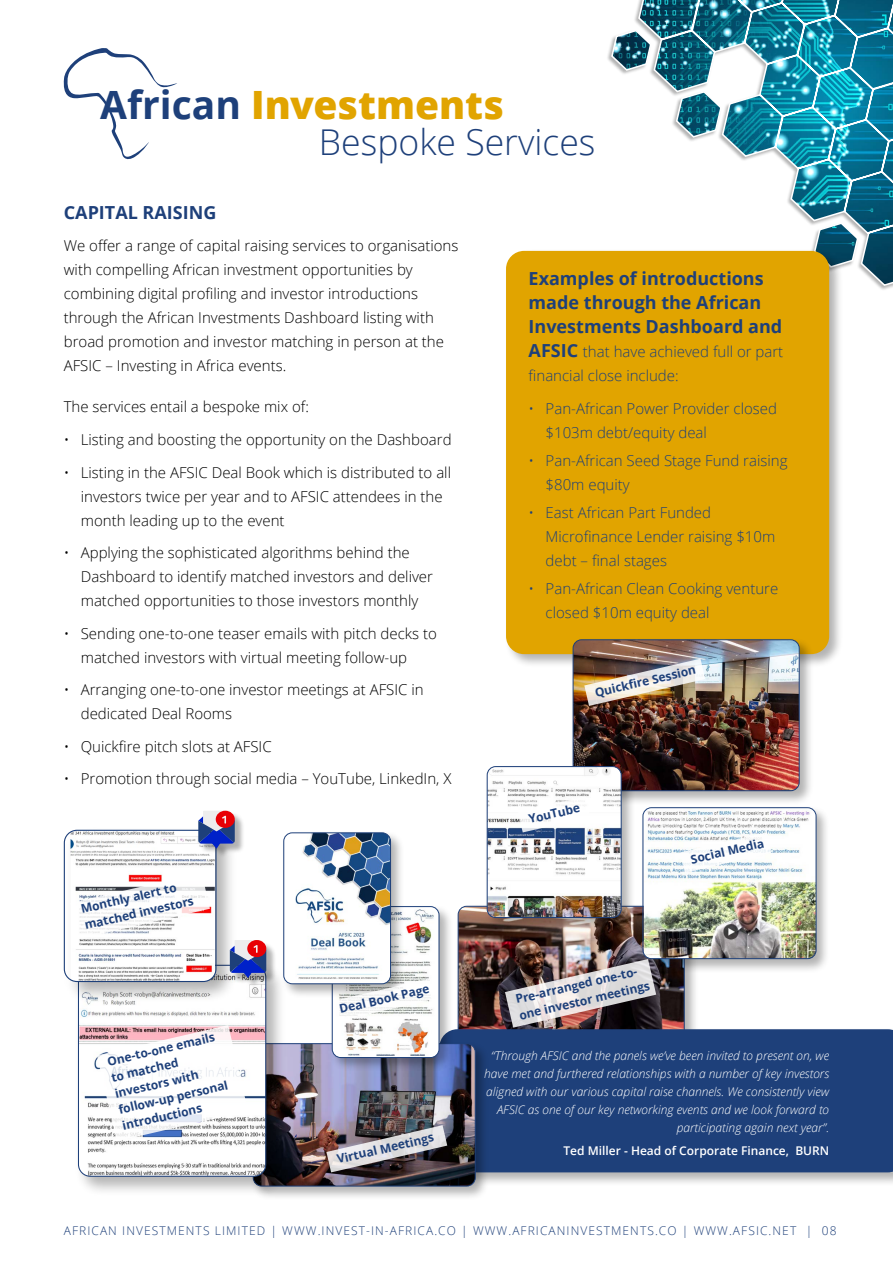
<style>
.page{position:relative;width:893px;height:1263px;background:#fff}
.page>*{position:absolute;margin:0;border:0;box-sizing:border-box;transform-origin:0 0}
.t1{font:800 39px "Open Sans";letter-spacing:-.005em;color:#e1a400}
.t2{font:300 35.55px "Open Sans";color:#1e407a}
.t3{font:700 18px/24px "Open Sans";color:#1e407a}
.t4{font:300 15px/24px "Open Sans";color:#000}
.t5{font:300 15px/24px "Open Sans";color:#1e407a}
.t6{font:italic 300 12px/18px "Open Sans";color:#fff;text-align:right}
.t7{font:700 12px/16.5px "Open Sans";color:#1e407a}
.t8{font:300 12px "Open Sans";letter-spacing:.09em;color:#1e407a}
.t9{font:600 12px "Open Sans";color:#fff}
.s1{font-weight:700;color:#1e407a}
.s2{font-weight:700;font-size:18px}
</style>
<div class="page">
<div style="left:455px;top:904px;width:244px;height:159px;background:#000;opacity:.3"></div>
<img style="left:458px;top:906px;width:225px;height:121px">
<div style="left:437px;top:1027px;width:456px;height:159px;background:#000;opacity:.3"></div>
<div style="left:454px;top:1029px;width:439px;height:143px;background:#1e407a"></div>
<svg style="left:610px;top:0;width:283px;height:287px"></svg>
<div style="left:504px;top:249px;width:339px;height:419px;background:#000;opacity:.3"></div>
<div style="left:506px;top:251px;width:323px;height:403px;background:#e1a400;border-radius:18px"></div>
<svg style="left:63px;top:48px;width:114px;height:112px"></svg>
<div style="left:570px;top:637px;width:244px;height:168px;background:#000;opacity:.3"></div>
<img style="left:573px;top:640px;width:226px;height:151px">
<div style="left:573px;top:639px;width:227px;height:152px;border:1px solid #1e407a;border-radius:9px"></div>
<div style="left:250px;top:1041px;width:240px;height:159px;background:#000;opacity:.3"></div>
<img style="left:286px;top:1044px;width:189px;height:142px">
<div style="left:253px;top:1043px;width:223px;height:143px;border:1px solid #1e407a;border-radius:9px"></div>
<div style="left:75px;top:962px;width:211px;height:235px;background:#000;opacity:.3"></div>
<img style="left:78px;top:988px;width:188px;height:188px">
<div style="left:78px;top:965px;width:188px;height:212px;border:1px solid #1e407a;border-radius:12px"></div>
<div style="left:329px;top:904px;width:125px;height:168px;background:#000;opacity:.3"></div>
<img style="left:332px;top:906px;width:107px;height:151px">
<div style="left:332px;top:906px;width:107px;height:152px;border:1px solid #1e407a;border-radius:9px"></div>
<div style="left:61px;top:826px;width:176px;height:177px;background:#000;opacity:.3"></div>
<img style="left:71px;top:830px;width:144px;height:151px">
<div style="left:64px;top:830px;width:153px;height:152px;border:1px solid #1e407a;border-radius:13px"></div>
<div style="left:640px;top:805px;width:191px;height:168px;background:#000;opacity:.3"></div>
<img style="left:644px;top:808px;width:172px;height:151px">
<div style="left:643px;top:807px;width:173px;height:152px;border:1px solid #1e407a;border-radius:9px"></div>
<div style="left:484px;top:764px;width:152px;height:168px;background:#000;opacity:.3"></div>
<img style="left:487px;top:766px;width:134px;height:151px">
<div style="left:487px;top:766px;width:135px;height:152px;border:1px solid #1e407a;border-radius:9px"></div>
<div style="left:281px;top:830px;width:124px;height:168px;background:#000;opacity:.3"></div>
<img style="left:284px;top:833px;width:107px;height:151px">
<div style="left:283px;top:832px;width:108px;height:152px;border:1px solid #1e407a;border-radius:9px"></div>
<div style="left:200px;top:812px;width:45px;height:46px;background:#000;opacity:.3"></div>
<svg style="left:198px;top:811px;width:37px;height:38px"></svg>
<div style="left:231px;top:941px;width:46px;height:47px;background:#000;opacity:.3"></div>
<svg style="left:230px;top:940px;width:36px;height:38px"></svg>
<svg style="left:70px;top:873px;width:140px;height:66px"></svg>
<svg style="left:97px;top:1025px;width:151px;height:116px"></svg>
<img style="left:326px;top:1125px;width:121px;height:47px">
<svg style="left:334px;top:978px;width:104px;height:43px"></svg>
<svg style="left:518px;top:796px;width:72px;height:36px"></svg>
<img style="left:505px;top:959px;width:151px;height:69px">
<svg style="left:680px;top:832px;width:91px;height:41px"></svg>
<img style="left:584px;top:659px;width:121px;height:47px">
<h1 class="t1" style="left:100px;top:75px;width:405px"><span class="s1">African</span> Investments</h1>
<h2 class="t2" style="left:319px;top:118px;width:278px">Bespoke Services</h2>
<p class="t3" style="left:64px;top:200px;width:154px">CAPITAL RAISING</p>
<p class="t4" style="left:64px;top:234px;width:396px">We offer a range of capital raising services to organisations with compelling African investment opportunities by combining digital profiling and investor introductions through the African Investments Dashboard listing with broad promotion and investor matching in person at the AFSIC – Investing in Africa events.</p>
<p class="t4" style="left:64px;top:395px;width:247px">The services entail a bespoke mix of:</p>
<p class="t4" style="left:64px;top:427px;width:389px">• Listing and boosting the opportunity on the Dashboard</p>
<p class="t4" style="left:81px;top:460px;width:372px;text-indent:-17px">• Listing in the AFSIC Deal Book which is distributed to all investors twice per year and to AFSIC attendees in the month leading up to the event</p>
<p class="t4" style="left:81px;top:540px;width:354px;text-indent:-17px">• Applying the sophisticated algorithms behind the<br>Dashboard to identify matched investors and deliver matched opportunities to those investors monthly</p>
<p class="t4" style="left:81px;top:621px;width:358px;text-indent:-17px">• Sending one-to-one teaser emails with pitch decks to matched investors with virtual meeting follow-up</p>
<p class="t4" style="left:81px;top:677px;width:344px;text-indent:-17px">• Arranging one-to-one investor meetings at AFSIC in dedicated Deal Rooms</p>
<p class="t4" style="left:64px;top:734px;width:209px">• Quickfire pitch slots at AFSIC</p>
<p class="t4" style="left:64px;top:766px;width:389px">• Promotion through social media – YouTube, LinkedIn, X</p>
<p class="t7" style="left:79px;top:901px;width:113px;rotate:-13deg">Monthly alert to matched investors</p>
<p class="t7" style="left:106px;top:1053px;width:113px;rotate:-13deg">One-to-one emails to matched investors with follow-up personal introductions</p>
<p class="t7" style="left:338px;top:1001px;width:94px;rotate:-13deg">Deal Book Page</p>
<p class="t7" style="left:335px;top:1151px;width:101px;rotate:-13deg">Virtual Meetings</p>
<p class="t3" style="left:529px;top:266px;width:255px">Examples of introductions made through the African<br>Investments Dashboard and</p>
<p class="t5" style="left:529px;top:339px;width:256px"><span class="s2">AFSIC</span> that have achieved full or part financial close include:</p>
<p class="t5" style="left:546px;top:396px;width:233px;text-indent:-17px">• Pan-African Power Provider closed $103m debt/equity deal</p>
<p class="t5" style="left:546px;top:448px;width:243px;text-indent:-17px">• Pan-African Seed Stage Fund raising $80m equity</p>
<p class="t5" style="left:546px;top:500px;width:231px;text-indent:-17px">• East African Part Funded<br>Microfinance Lender raising $10m debt – final stages</p>
<p class="t5" style="left:546px;top:576px;width:234px;text-indent:-17px">• Pan-African Clean Cooking venture closed $10m equity deal</p>
<p class="t7" style="left:593px;top:684px;width:105px;rotate:-13deg">Quickfi re Session</p>
<p class="t7" style="left:527px;top:811px;width:54px;rotate:-13deg">YouTube</p>
<p class="t7" style="left:689px;top:851px;width:76px;rotate:-13deg">Social Media</p>
<p class="t7" style="left:514px;top:991px;width:135px;rotate:-13deg">Pre-arranged one-to&shy;one investor meetings</p>
<p class="t6" style="left:484px;top:1046px;width:346px">“Through AFSIC and the panels we’ve been invited to present on, we have met and furthered relationships with a number of key investors aligned with our various capital raise channels. We consistently view AFSIC as one of our key networking events and we look forward to participating again next year”.</p>
<p class="t9" style="left:563px;top:1142px;width:267px">Ted Miller - Head of Corporate Finance, BURN</p>
<p class="t8" style="left:64px;top:1222px;width:774px">AFRICAN INVESTMENTS LIMITED | WWW.INVEST-IN-AFRICA.CO | WWW.AFRICANINVESTMENTS.CO | WWW.AFSIC.NET | 08</p>
</div>
